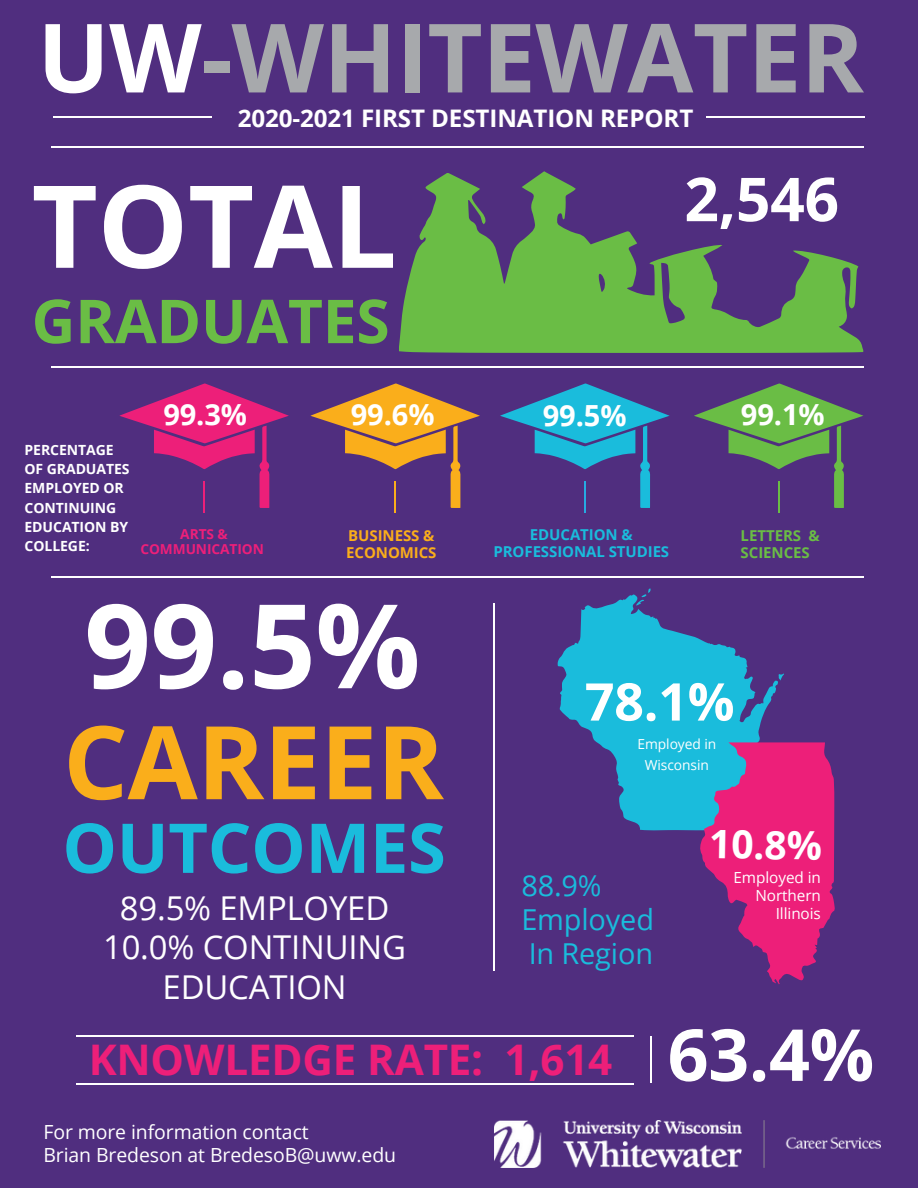
<style>
.page{position:relative;width:918px;height:1188px;background:#502e7f}
.page>*{position:absolute;margin:0;border:0;box-sizing:border-box;transform-origin:0 0}
.t1{font:700 116.85px "Open Sans";color:#fff}
.t2{font:700 114.6px "Open Sans";letter-spacing:-.005em;color:#fff}
.t3{font:700 101.7px "Open Sans";letter-spacing:-.005em;color:#faae1b}
.t4{font:700 95.7px "Open Sans";letter-spacing:-.005em;color:#a7a9ac}
.t5{font:700 71.85px "Open Sans";color:#fff}
.t6{font:700 68.7px "Open Sans";letter-spacing:-.005em;color:#1abcdc}
.t7{font:700 60.6px "Open Sans";letter-spacing:-.005em;color:#6abd45}
.t8{font:700 60.6px "Open Sans";color:#fff}
.t9{font:700 52.05px "Open Sans";color:#fff}
.t10{font:700 42.15px "Open Sans";letter-spacing:-.005em;color:#ed1f79}
.t11{font:700 39.3px "Open Sans";color:#fff}
.t12{font:32.85px/39.3px "Open Sans";letter-spacing:-.005em;color:#fff;text-align:center}
.t13{font:700 29.1px "Open Sans";letter-spacing:-.005em;color:#fff}
.t14{font:28.8px/33.8px "Open Sans";letter-spacing:-.005em;color:#1abcdc}
.t15{font:700 24.15px "Open Sans";letter-spacing:-.005em;color:#fff}
.t16{font:19.5px/22.5px "Open Sans";letter-spacing:-.005em;color:#fff}
.t17{font:15.3px/18px "Open Sans";letter-spacing:-.005em;color:#fff;text-align:right}
.t18{font:700 15px/16.8px "Open Sans";letter-spacing:-.005em;color:#1abcdc;text-align:center}
.t19{font:700 15px/16.8px "Open Sans";letter-spacing:-.005em;color:#faae1b}
.t20{font:700 15px/16.8px "Open Sans";letter-spacing:-.005em;color:#6abd45}
.t21{font:700 13.95px/19.2px "Open Sans";letter-spacing:-.005em;color:#fff}
.t22{font:13.8px/20.2px "Open Sans";letter-spacing:-.005em;color:#fff;text-align:center}
.t23{font:700 13.8px/15.8px "Open Sans";letter-spacing:-.005em;color:#ed1f79;text-align:center}
.s1{color:#fff}
</style>
<div class="page">
<hr style="left:53px;top:116px;width:159px;height:2px;background:#fff">
<svg style="left:119px;top:383px;width:170px;height:125px"></svg>
<hr style="left:203px;top:481px;width:2px;height:31px;background:#ed1f79">
<svg style="left:311px;top:383px;width:169px;height:125px"></svg>
<hr style="left:395px;top:481px;width:1px;height:31px;background:#faae1b">
<hr style="left:493px;top:603px;width:2px;height:368px;background:#fff">
<hr style="left:76px;top:1036px;width:558px;height:1px;background:#fff">
<hr style="left:76px;top:1083px;width:558px;height:2px;background:#fff">
<svg style="left:500px;top:383px;width:170px;height:125px"></svg>
<hr style="left:584px;top:481px;width:2px;height:31px;background:#27aae1">
<hr style="left:651px;top:1037px;width:1px;height:46px;background:#fff">
<hr style="left:51px;top:146px;width:813px;height:2px;background:#fff">
<hr style="left:51px;top:366px;width:813px;height:2px;background:#fff">
<svg style="left:399px;top:171px;width:464px;height:182px;fill:#6abd45"></svg>
<hr style="left:51px;top:576px;width:813px;height:2px;background:#fff">
<svg style="left:557px;top:588px;width:227px;height:243px;fill:#1abcdc"></svg>
<svg style="left:699px;top:742px;width:136px;height:242px"></svg>
<hr style="left:706px;top:116px;width:159px;height:2px;background:#fff">
<svg style="left:694px;top:383px;width:169px;height:125px"></svg>
<hr style="left:778px;top:481px;width:1px;height:31px;background:#6abd45">
<img style="left:495px;top:1120px;width:386px;height:47px">
<h3 class="t4" style="left:37px;top:-10px;width:828px"><span class="s1">UW</span>-WHITEWATER</h3>
<h3 class="t15" style="left:238px;top:102px;width:457px">2020-2021 FIRST DESTINATION REPORT</h3>
<h2 class="t2" style="left:32px;top:145px;width:367px">TOTAL</h2>
<h3 class="t7" style="left:32px;top:278px;width:360px">GRADUATES</h3>
<h3 class="t8" style="left:684px;top:156px;width:156px">2,546</h3>
<p class="t21" style="left:25px;top:440px;width:107px">PERCENTAGE<br>OF GRADUATES<br>EMPLOYED OR<br>CONTINUING<br>EDUCATION BY<br>COLLEGE:</p>
<h3 class="t13" style="left:163px;top:394px;width:85px">99.3%</h3>
<h3 class="t13" style="left:351px;top:394px;width:85px">99.6%</h3>
<h3 class="t13" style="left:543px;top:395px;width:85px">99.5%</h3>
<h3 class="t13" style="left:741px;top:394px;width:85px">99.1%</h3>
<p class="t23" style="left:140px;top:525px;width:125px">ARTS &amp;<br>COMMUNICATION</p>
<p class="t19" style="left:346px;top:527px;width:92px">BUSINESS &amp;<br>ECONOMICS</p>
<p class="t18" style="left:493px;top:526px;width:177px">EDUCATION &amp;<br>PROFESSIONAL STUDIES</p>
<p class="t20" style="left:741px;top:527px;width:80px">LETTERS &amp;<br>SCIENCES</p>
<h1 class="t1" style="left:84px;top:563px;width:338px">99.5%</h1>
<h3 class="t3" style="left:63px;top:691px;width:382px">CAREER</h3>
<h3 class="t6" style="left:62px;top:799px;width:385px">OUTCOMES</h3>
<h3 class="t12" style="left:103px;top:888px;width:305px">89.5% EMPLOYED<br>10.0% CONTINUING<br>EDUCATION</h3>
<h3 class="t9" style="left:585px;top:665px;width:151px">78.1%</h3>
<p class="t22" style="left:638px;top:734px;width:80px">Employed in<br>Wisconsin</p>
<h3 class="t14" style="left:521px;top:868px;width:134px">88.9%<br>Employed<br>In Region</h3>
<h3 class="t11" style="left:710px;top:816px;width:115px;rotate:1deg">10.8%</h3>
<p class="t17" style="left:733px;top:868px;width:89px">Employed in<br>Northern<br>Illinois</p>
<h3 class="t10" style="left:89px;top:1030px;width:525px">KNOWLEDGE RATE: 1,614</h3>
<h3 class="t16" style="left:43px;top:1121px;width:354px">For more information contact<br>Brian Bredeson at BredesoB@uww.edu</h3>
<h3 class="t5" style="left:668px;top:1004px;width:208px">63.4%</h3>
</div>
